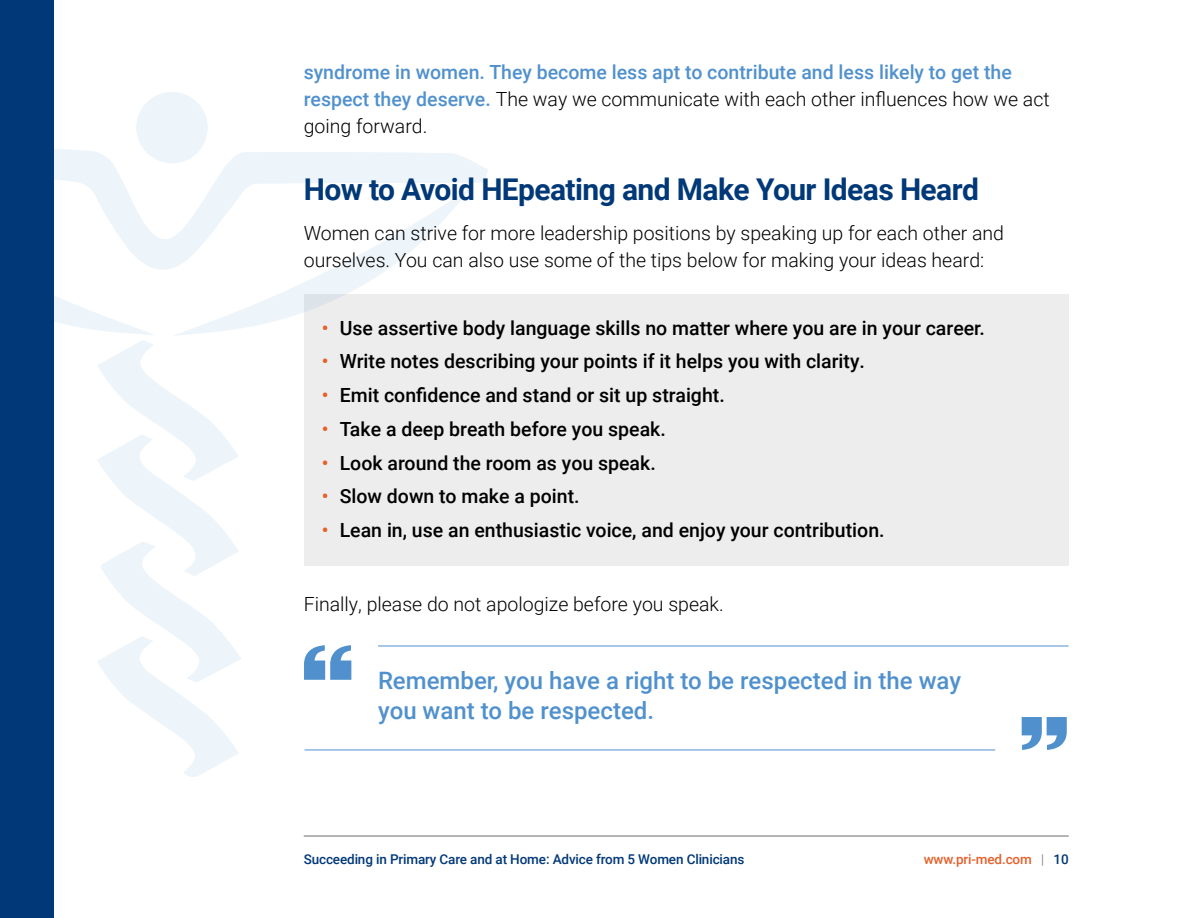
<style>
.page{position:relative;width:1188px;height:918px;background:#fff}
.page>*{position:absolute;margin:0;border:0;box-sizing:border-box;transform-origin:0 0}
.t1{font:700 30px "Roboto";letter-spacing:-.02em;color:#003878}
.t2{font:500 24px/30px "Roboto";color:#5091cd}
.t3{font:500 19.5px "Roboto";color:#000}
.t4{font:300 19.5px/27px "Roboto";color:#000}
.t5{font:500 19.5px/27px "Roboto";color:#5091cd}
.t6{font:500 13.5px "Roboto";letter-spacing:-.01em;color:#003878}
.t7{font:500 13.5px "Roboto";letter-spacing:-.01em;color:#e5602b}
.s1{font-weight:300;color:#000}
.s2{color:#e5602b}
.s3{font-weight:300;color:#6a6c70}
.s4{color:#003878}
</style>
<div class="page">
<div style="left:136px;top:92px;width:72px;height:71px;background:#edf4fa;border-radius:50%"></div>
<svg style="left:54px;top:149px;width:434px;height:37px;fill:#edf4fa"></svg>
<svg style="left:242px;top:186px;width:229px;height:142px"></svg>
<svg style="left:54px;top:186px;width:188px;height:591px"></svg>
<div style="left:0;top:0;width:54px;height:918px;background:#003878"></div>
<hr style="left:304px;top:836px;width:765px;height:1px;background:#6a6c70">
<div style="left:304px;top:294px;width:765px;height:272px;background:#ededee"></div>
<svg style="left:304px;top:645px;width:47px;height:35px"></svg>
<svg style="left:1022px;top:717px;width:45px;height:33px"></svg>
<hr style="left:378px;top:646px;width:691px;height:1px;background:#5091cd">
<hr style="left:305px;top:750px;width:690px;height:1px;background:#5091cd">
<p class="t5" style="left:304px;top:58px;width:747px">syndrome in women. They become less apt to contribute and less likely to get the respect they deserve. <span class="s1">The way we communicate with each other influences how we act going forward.</span></p>
<h1 class="t1" style="left:304px;top:168px;width:677px">How to Avoid HEpeating and Make Your Ideas Heard</h1>
<p class="t4" style="left:304px;top:219px;width:702px">Women can strive for more leadership positions by speaking up for each other and ourselves. You can also use some of the tips below for making your ideas heard:</p>
<p class="t3" style="left:322px;top:314px;width:665px"><span class="s2">•</span> Use assertive body language skills no matter where you are in your career.</p>
<p class="t3" style="left:322px;top:348px;width:545px"><span class="s2">•</span> Write notes describing your points if it helps you with clarity.</p>
<p class="t3" style="left:322px;top:382px;width:405px"><span class="s2">•</span> Emit confidence and stand or sit up straight.</p>
<p class="t3" style="left:322px;top:415px;width:346px"><span class="s2">•</span> Take a deep breath before you speak.</p>
<p class="t3" style="left:322px;top:449px;width:336px"><span class="s2">•</span> Look around the room as you speak.</p>
<p class="t3" style="left:322px;top:483px;width:259px"><span class="s2">•</span> Slow down to make a point.</p>
<p class="t3" style="left:322px;top:517px;width:564px"><span class="s2">•</span> Lean in, use an enthusiastic voice, and enjoy your contribution.</p>
<p class="t4" style="left:304px;top:590px;width:422px">Finally, please do not apologize before you speak.</p>
<p class="t2" style="left:378px;top:664px;width:585px">Remember, you have a right to be respected in the way you want to be respected.</p>
<p class="t6" style="left:304px;top:850px;width:442px">Succeeding in Primary Care and at Home: Advice from 5 Women Clinicians</p>
<p class="t7" style="left:924px;top:850px;width:147px">www.pri-med.com <span class="s3">|</span> <span class="s4">10</span></p>
</div>
